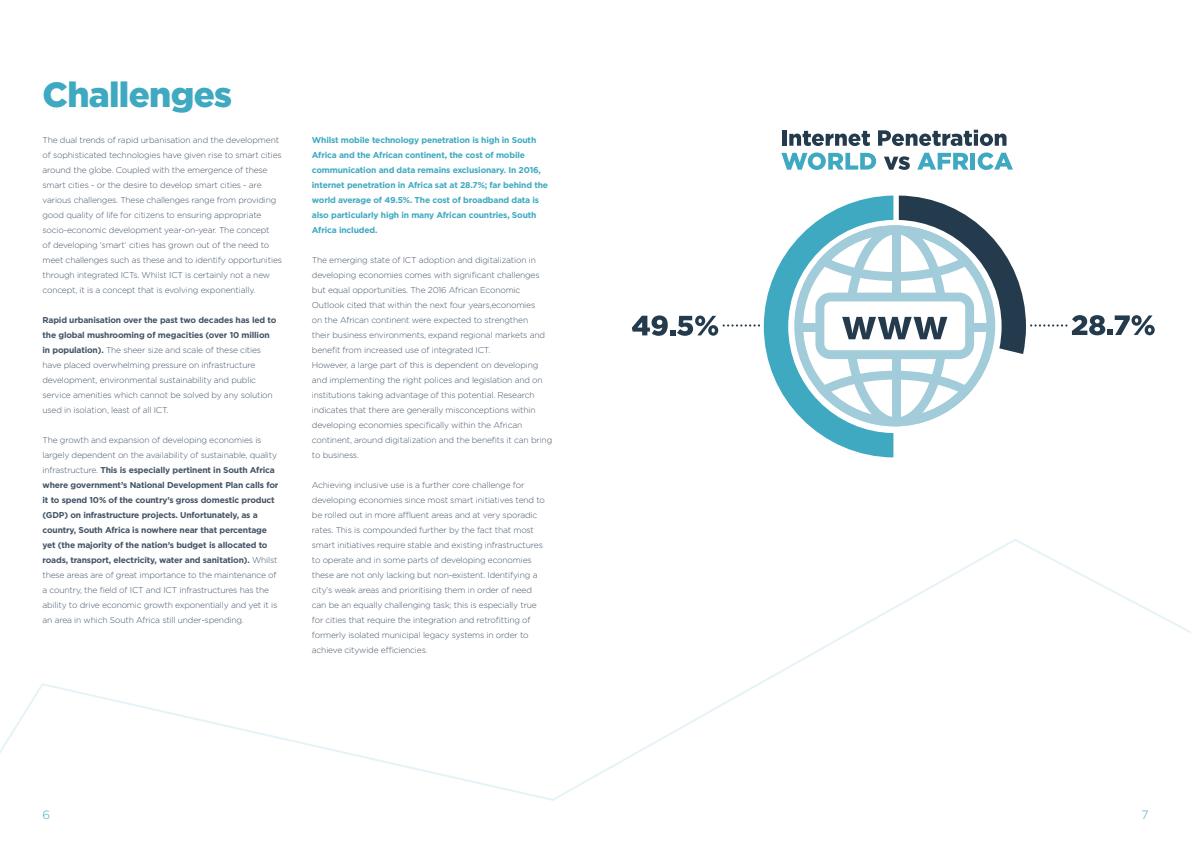
<style>
.page{position:relative;width:1191px;height:842px;background:#fff}
.page>*{position:absolute;margin:0;border:0;box-sizing:border-box;transform-origin:0 0}
.t1{font:900 35px "Gotham";letter-spacing:-.02em;color:#3ea9c1}
.t2{font:300 12px "Gotham";color:#3ea9c1}
.t3{font:300 8.5px/15px "Gotham";letter-spacing:-.02em;color:#435466}
.t4{font:700 8.5px/15px "Gotham";letter-spacing:-.02em;color:#435466}
.t5{font:700 8.5px/15px "Gotham";letter-spacing:-.02em;color:#3ea9c1}
.s1{font-weight:700}
.s2{font-weight:300}
</style>
<div class="page">
<svg style="left:632px;top:196px;width:522px;height:261px"></svg>
<hr style="left:782px;top:130px;width:4px;height:16px;background:#233b4d">
<svg style="left:789px;top:131px;width:81px;height:15px"></svg>
<svg style="left:878px;top:130px;width:128px;height:16px"></svg>
<svg style="left:781px;top:152px;width:95px;height:18px"></svg>
<svg style="left:884px;top:156px;width:25px;height:14px"></svg>
<svg style="left:917px;top:153px;width:51px;height:17px"></svg>
<div style="left:970px;top:153px;width:5px;height:17px;background:#3ea9c1"></div>
<svg style="left:977px;top:152px;width:36px;height:18px"></svg>
<svg style="left:0;top:539px;width:1191px;height:262px"></svg>
<h1 class="t1" style="left:43px;top:70px;width:191px">Challenges</h1>
<p class="t3" style="left:43px;top:133px;width:241px">The dual trends of rapid urbanisation and the development of sophisticated technologies have given rise to smart cities around the globe. Coupled with the emergence of these smart cities - or the desire to develop smart cities - are various challenges. These challenges range from providing good quality of life for citizens to ensuring appropriate socio-economic development year-on-year. The concept<br>of developing ‘smart’ cities has grown out of the need to meet challenges such as these and to identify opportunities through integrated ICTs. Whilst ICT is certainly not a new concept, it is a concept that is evolving exponentially.</p>
<p class="t3" style="left:43px;top:313px;width:235px"><span class="s1">Rapid urbanisation over the past two decades has led to the global mushrooming of megacities (over 10 million in population).</span> The sheer size and scale of these cities have placed overwhelming pressure on infrastructure development, environmental sustainability and public service amenities which cannot be solved by any solution used in isolation, least of all ICT.</p>
<p class="t4" style="left:43px;top:433px;width:237px"><span class="s2">The growth and expansion of developing economies is largely dependent on the availability of sustainable, quality infrastructure.</span> This is especially pertinent in South Africa where government’s National Development Plan calls for it to spend 10% of the country’s gross domestic product (GDP) on infrastructure projects. Unfortunately, as a country, South Africa is nowhere near that percentage yet (the majority of the nation’s budget is allocated to roads, transport, electricity, water and sanitation). <span class="s2">Whilst these areas are of great importance to the maintenance of a country, the field of ICT and ICT infrastructures has the ability to drive economic growth exponentially and yet it is an area in which South Africa still under-spending.</span></p>
<p class="t5" style="left:312px;top:132px;width:238px">Whilst mobile technology penetration is high in South Africa and the African continent, the cost of mobile communication and data remains exclusionary. In 2016, internet penetration in Africa sat at 28.7%; far behind the world average of 49.5%. The cost of broadband data is also particularly high in many African countries, South Africa included.</p>
<p class="t3" style="left:312px;top:252px;width:242px">The emerging state of ICT adoption and digitalization in developing economies comes with significant challenges but equal opportunities. The 2016 African Economic Outlook cited that within the next four years,economies<br>on the African continent were expected to strengthen<br>their business environments, expand regional markets and benefit from increased use of integrated ICT.<br>However, a large part of this is dependent on developing and implementing the right polices and legislation and on institutions taking advantage of this potential. Research indicates that there are generally misconceptions within developing economies specifically within the African continent, around digitalization and the benefits it can bring to business.</p>
<p class="t3" style="left:312px;top:477px;width:234px">Achieving inclusive use is a further core challenge for developing economies since most smart initiatives tend to be rolled out in more affluent areas and at very sporadic rates. This is compounded further by the fact that most smart initiatives require stable and existing infrastructures to operate and in some parts of developing economies these are not only lacking but non-existent. Identifying a city’s weak areas and prioritising them in order of need can be an equally challenging task; this is especially true for cities that require the integration and retrofitting of formerly isolated municipal legacy systems in order to achieve citywide efficiencies.</p>
<h2 class="t2" style="left:43px;top:807px;width:9px">6</h2>
<h2 class="t2" style="left:1141px;top:807px;width:9px">7</h2>
</div>
